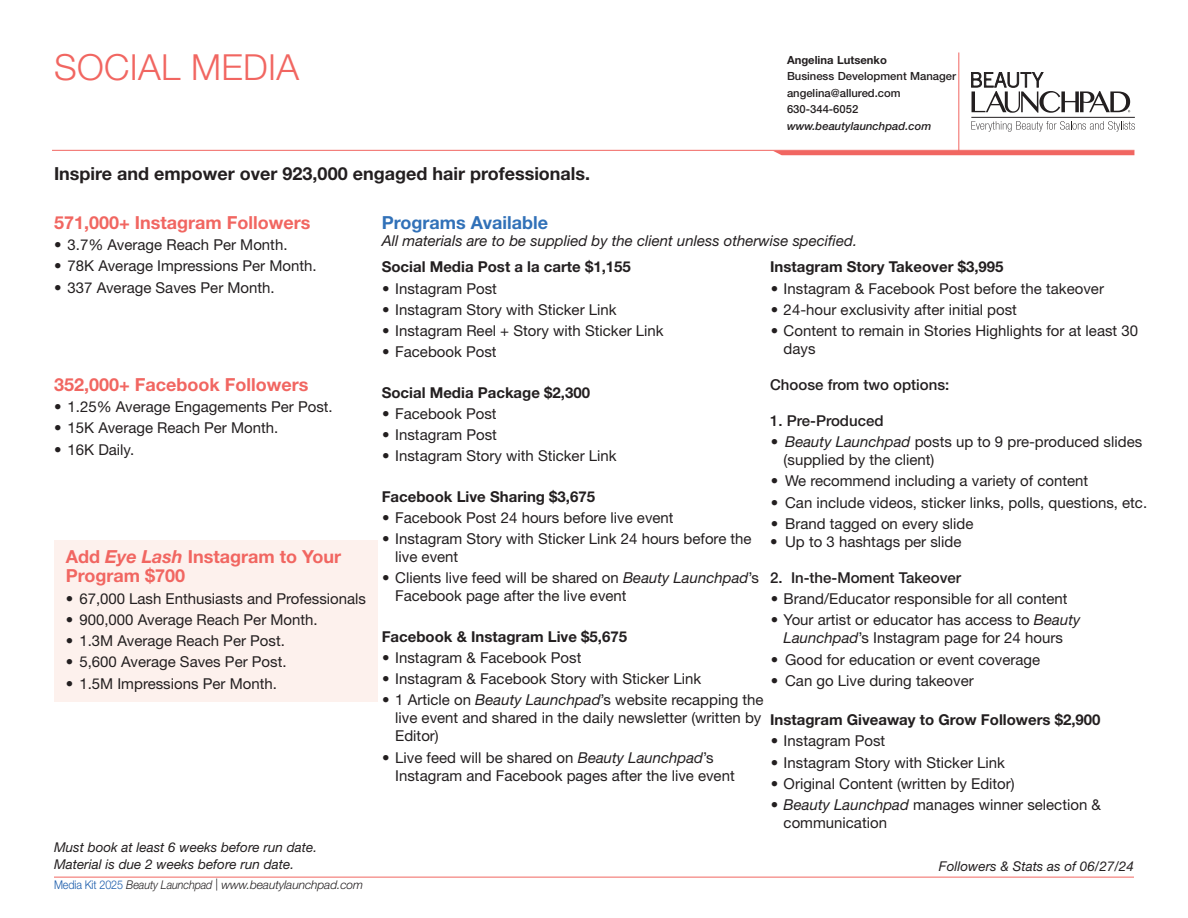
<style>
.page{position:relative;width:1188px;height:918px;background:#fff}
.page>*{position:absolute;margin:0;border:0;box-sizing:border-box;transform-origin:0 0}
.Category_Headline{font:300 36px "Helvetica Neue LT Std";letter-spacing:.01em;color:#f16661}
.Subhead_2{font:700 18px/19.5px "Helvetica Neue LT Std";color:#f16661}
.Deck{font:700 18px "Helvetica Neue LT Std";color:#231f20}
.Subhead_1{font:700 18px "Helvetica Neue LT Std";color:#3171b8}
.t1{font:15px/18px "Helvetica Neue LT Std";color:#231f20}
.Subhead_3{font:700 15px "Helvetica Neue LT Std";color:#231f20}
.Body_Text{font:italic 15px "Helvetica Neue LT Std";color:#231f20}
.Body_Text-2{font:500 15px "Helvetica Neue LT Std";color:#231f20}
.t2{font:italic 13.5px/16.5px "Helvetica Neue LT Std";color:#231f20}
.t3{font:italic 300 12px "Helvetica Neue LT Std";letter-spacing:-.01em;color:#231f20;scale:.9 1}
.Sales_Rep_Info{font:500 11.25px "Helvetica Neue LT Std";color:#231f20}
.Sales_Website{font:italic 500 11.25px "Helvetica Neue LT Std";color:#231f20}
.Sales_Rep_Name{font:700 11.25px "Helvetica Neue LT Std";color:#231f20}
.s1{font-style:italic}
.s2{font-style:normal;color:#185aaa}
</style>
<div class="page">
<hr style="left:54px;top:877px;width:1080px;height:1px;background:#f16661">
<hr style="left:959px;top:52px;width:1px;height:101px;background:#f16661">
<hr style="left:52px;top:150px;width:1082px;height:1px;background:#f16661">
<svg style="left:773px;top:151px;width:361px;height:4px"></svg>
<svg style="left:971px;top:121px;width:164px;height:11px"></svg>
<hr style="left:971px;top:117px;width:164px;height:1px;background:#231f20">
<svg style="left:971px;top:72px;width:159px;height:41px"></svg>
<div style="left:54px;top:540px;width:324px;height:162px;background:#fdf1ed"></div>
<p class="Category_Headline" style="left:54px;top:45px;width:247px">SOCIAL MEDIA</p>
<p class="Sales_Rep_Name" style="left:787px;top:53px;width:101px">Angelina Lutsenko</p>
<p class="Sales_Rep_Info" style="left:787px;top:69px;width:171px">Business Development Manager</p>
<p class="Sales_Rep_Info" style="left:787px;top:86px;width:115px">angelina@allured.com</p>
<p class="Sales_Rep_Info" style="left:787px;top:102px;width:73px">630-344-6052</p>
<p class="Sales_Website" style="left:787px;top:119px;width:146px">www.beautylaunchpad.com</p>
<p class="Deck" style="left:54px;top:162px;width:538px">Inspire and empower over 923,000 engaged hair professionals.</p>
<p class="Subhead_2" style="left:54px;top:212px;width:258px">571,000+ Instagram Followers</p>
<p class="t1" style="left:54px;top:236px;width:235px">• 3.7% Average Reach Per Month.</p>
<p class="t1" style="left:54px;top:257px;width:264px">• 78K Average Impressions Per Month.</p>
<p class="t1" style="left:54px;top:278px;width:222px">• 337 Average Saves Per Month.</p>
<p class="Subhead_1" style="left:382px;top:211px;width:168px">Programs Available</p>
<p class="Body_Text" style="left:382px;top:232px;width:477px">All materials are to be supplied by the client unless otherwise specified.</p>
<p class="Subhead_3" style="left:382px;top:258px;width:251px">Social Media Post a la carte $1,155</p>
<p class="t1" style="left:382px;top:279px;width:116px">• Instagram Post</p>
<p class="t1" style="left:382px;top:300px;width:236px">• Instagram Story with Sticker Link</p>
<p class="t1" style="left:382px;top:321px;width:283px">• Instagram Reel + Story with Sticker Link</p>
<p class="t1" style="left:382px;top:343px;width:116px">• Facebook Post</p>
<p class="Subhead_3" style="left:382px;top:383px;width:210px">Social Media Package $2,300</p>
<p class="t1" style="left:382px;top:404px;width:116px">• Facebook Post</p>
<p class="t1" style="left:382px;top:426px;width:116px">• Instagram Post</p>
<p class="t1" style="left:382px;top:447px;width:236px">• Instagram Story with Sticker Link</p>
<p class="Subhead_3" style="left:382px;top:487px;width:215px">Facebook Live Sharing $3,675</p>
<p class="t1" style="left:382px;top:508px;width:293px">• Facebook Post 24 hours before live event</p>
<p class="t1" style="left:395px;top:530px;width:358px;text-indent:-13px">• Instagram Story with Sticker Link 24 hours before the live event</p>
<p class="t1" style="left:395px;top:569px;width:365px;text-indent:-13px">• Clients live feed will be shared on <span class="s1">Beauty Launchpad</span>’s<br>Facebook page after the live event</p>
<p class="Subhead_3" style="left:382px;top:627px;width:247px">Facebook &amp; Instagram Live $5,675</p>
<p class="t1" style="left:382px;top:648px;width:201px">• Instagram &amp; Facebook Post</p>
<p class="t1" style="left:382px;top:670px;width:320px">• Instagram &amp; Facebook Story with Sticker Link</p>
<p class="t1" style="left:395px;top:691px;width:370px;text-indent:-13px">• 1 Article on <span class="s1">Beauty Launchpad</span>’s website recapping the live event and shared in the daily newsletter (written by<br>Editor)</p>
<p class="t1" style="left:395px;top:748px;width:341px;text-indent:-13px">• Live feed will be shared on <span class="s1">Beauty Launchpad</span>’s<br>Instagram and Facebook pages after the live event</p>
<p class="Subhead_3" style="left:770px;top:258px;width:235px">Instagram Story Takeover $3,995</p>
<p class="t1" style="left:771px;top:279px;width:335px">• Instagram &amp; Facebook Post before the takeover</p>
<p class="t1" style="left:771px;top:300px;width:248px">• 24-hour exclusivity after initial post</p>
<p class="t1" style="left:784px;top:321px;width:356px;text-indent:-13px">• Content to remain in Stories Highlights for at least 30 days</p>
<p class="Body_Text-2" style="left:770px;top:376px;width:181px">Choose from two options:</p>
<p class="Body_Text-2" style="left:770px;top:412px;width:115px">1. Pre-Produced</p>
<p class="t1" style="left:784px;top:433px;width:360px;text-indent:-13px">• <span class="s1">Beauty Launchpad</span> posts up to 9 pre-produced slides (supplied by the client)</p>
<p class="t1" style="left:771px;top:472px;width:319px">• We recommend including a variety of content</p>
<p class="t1" style="left:771px;top:493px;width:378px">• Can include videos, sticker links, polls, questions, etc.</p>
<p class="t1" style="left:771px;top:514px;width:204px">• Brand tagged on every slide</p>
<p class="t1" style="left:770px;top:532px;width:193px">• Up to 3 hashtags per slide</p>
<p class="Body_Text-2" style="left:770px;top:569px;width:193px">2. In-the-Moment Takeover</p>
<p class="t1" style="left:771px;top:590px;width:298px">• Brand/Educator responsible for all content</p>
<p class="t1" style="left:771px;top:611px;width:311px;text-align:center">• Your artist or educator has access to <span class="s1">Beauty<br>Launchpad</span>’s Instagram page for 24 hours</p>
<p class="t1" style="left:771px;top:650px;width:271px">• Good for education or event coverage</p>
<p class="t1" style="left:771px;top:671px;width:205px">• Can go Live during takeover</p>
<p class="Subhead_3" style="left:770px;top:711px;width:332px">Instagram Giveaway to Grow Followers $2,900</p>
<p class="t1" style="left:771px;top:732px;width:116px">• Instagram Post</p>
<p class="t1" style="left:771px;top:753px;width:236px">• Instagram Story with Sticker Link</p>
<p class="t1" style="left:771px;top:774px;width:246px">• Original Content (written by Editor)</p>
<p class="t1" style="left:784px;top:796px;width:319px;text-indent:-13px"><span class="s1">• Beauty Launchpad</span> manages winner selection &amp; communication</p>
<p class="Subhead_2" style="left:54px;top:374px;width:256px">352,000+ Facebook Followers</p>
<p class="t1" style="left:54px;top:398px;width:280px">• 1.25% Average Engagements Per Post.</p>
<p class="t1" style="left:54px;top:419px;width:226px">• 15K Average Reach Per Month.</p>
<p class="t1" style="left:54px;top:440px;width:82px">• 16K Daily.</p>
<p class="Subhead_2" style="left:66px;top:546px;width:277px">Add <span class="s1">Eye Lash</span> Instagram to Your<br>Program $700</p>
<p class="t1" style="left:66px;top:589px;width:302px">• 67,000 Lash Enthusiasts and Professionals</p>
<p class="t1" style="left:66px;top:610px;width:253px">• 900,000 Average Reach Per Month.</p>
<p class="t1" style="left:66px;top:632px;width:221px">• 1.3M Average Reach Per Post.</p>
<p class="t1" style="left:66px;top:653px;width:222px">• 5,600 Average Saves Per Post.</p>
<p class="t1" style="left:66px;top:674px;width:213px">• 1.5M Impressions Per Month.</p>
<p class="t2" style="left:54px;top:839px;width:265px">Must book at least 6 weeks before run date.<br>Material is due 2 weeks before run date.</p>
<p class="t3" style="left:54px;top:878px;width:345px"><span class="s2">Media Kit 2025</span> Beauty Launchpad | www.beautylaunchpad.com</p>
<p class="t2" style="left:939px;top:857px;width:197px">Followers &amp; Stats as of 06/27/24</p>
</div>
